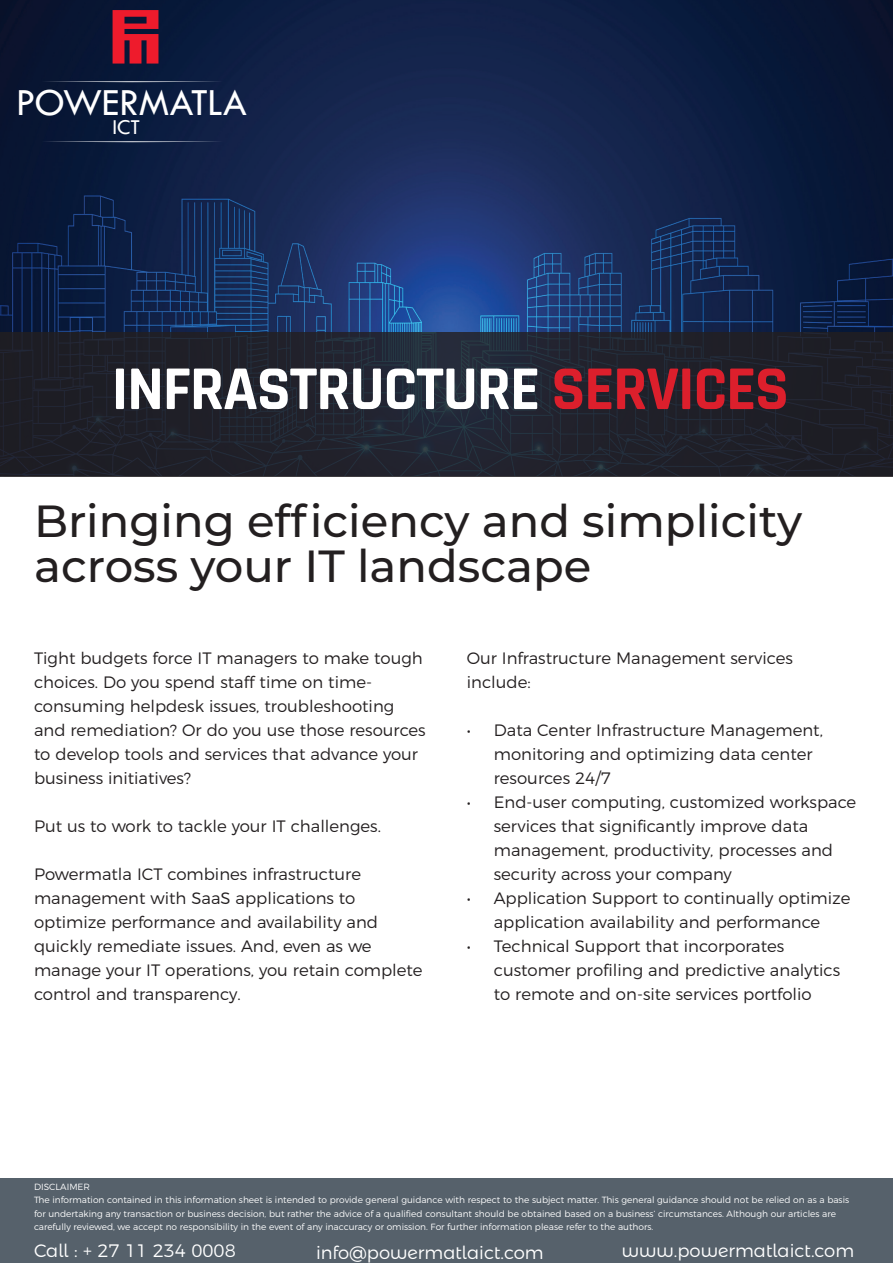
<style>
.page{position:relative;width:893px;height:1263px;background:#fff}
.page>*{position:absolute;margin:0;border:0;box-sizing:border-box;transform-origin:0 0}
.t1{font:700 63px "Rajdhani";letter-spacing:-.02em;color:#fff}
.t2{font:500 45px/45px "Montserrat";color:#231f20}
.t3{font:39.75px "Tw Cen";letter-spacing:-.015em;color:#fff}
.t4{font:22.05px "Tw Cen";color:#fff}
.t5{font:300 18px "Montserrat";color:#fff}
.t6{font:300 16.5px/24px "Montserrat";color:#231f20}
.t7{font:300 9px/13.5px "Montserrat";color:#fff}
.s1{color:#dc1f2c}
</style>
<div class="page">
<img style="left:0;top:0;width:893px;height:332px">
<svg style="left:113px;top:10px;width:45px;height:54px;background:#b61a2e"></svg>
<svg style="left:41px;top:81px;width:182px;height:1px"></svg>
<svg style="left:41px;top:141px;width:182px;height:1px"></svg>
<svg style="left:0;top:332px;width:893px;height:144px;background:#20222c"></svg>
<div style="left:0;top:1179px;width:893px;height:84px;background:#56616b"></div>
<h3 class="t3" style="left:16px;top:79px;width:233px">POWERMATLA</h3>
<h3 class="t4" style="left:113px;top:114px;width:29px">ICT</h3>
<h1 class="t1" style="left:112px;top:350px;width:679px">INFRASTRUCTURE <span class="s1">SERVICES</span></h1>
<h2 class="t2" style="left:34px;top:497px;width:770px">Bringing efficiency and simplicity across your IT landscape</h2>
<p class="t6" style="left:34px;top:645px;width:393px">Tight budgets force IT managers to make tough choices. Do you spend staff time on time&shy;consuming helpdesk issues, troubleshooting and remediation? Or do you use those resources to develop tools and services that advance your business initiatives?</p>
<p class="t6" style="left:34px;top:813px;width:349px">Put us to work to tackle your IT challenges.</p>
<p class="t6" style="left:34px;top:861px;width:390px">Powermatla ICT combines infrastructure management with SaaS applications to optimize performance and availability and quickly remediate issues. And, even as we manage your IT operations, you retain complete control and transparency.</p>
<p class="t6" style="left:467px;top:645px;width:328px">Our Infrastructure Management services include:</p>
<p class="t6" style="left:494px;top:717px;width:331px;text-indent:-27px">• Data Center Infrastructure Management, monitoring and optimizing data center resources 24/7</p>
<p class="t6" style="left:494px;top:789px;width:364px;text-indent:-27px">• End-user computing, customized workspace services that significantly improve data management, productivity, processes and security across your company</p>
<p class="t6" style="left:467px;top:885px;width:385px;text-align:center">• Application Support to continually optimize application availability and performance</p>
<p class="t6" style="left:494px;top:933px;width:348px;text-indent:-27px">• Technical Support that incorporates customer profiling and predictive analytics to remote and on-site services portfolio</p>
<p class="t7" style="left:34px;top:1179px;width:817px">DISCLAIMER<br>The information contained in this information sheet is intended to provide general guidance with respect to the subject matter. This general guidance should not be relied on as a basis for undertaking any transaction or business decision, but rather the advice of a qualified consultant should be obtained based on a business‘ circumstances. Although our articles are carefully reviewed, we accept no responsibility in the event of any inaccuracy or omission. For further information please refer to the authors.</p>
<p class="t5" style="left:34px;top:1237px;width:203px">Call : + 27 11 234 0008</p>
<p class="t5" style="left:316px;top:1239px;width:229px">info@powermatlaict.com</p>
<p class="t5" style="left:622px;top:1237px;width:234px">www.powermatlaict.com</p>
</div>
